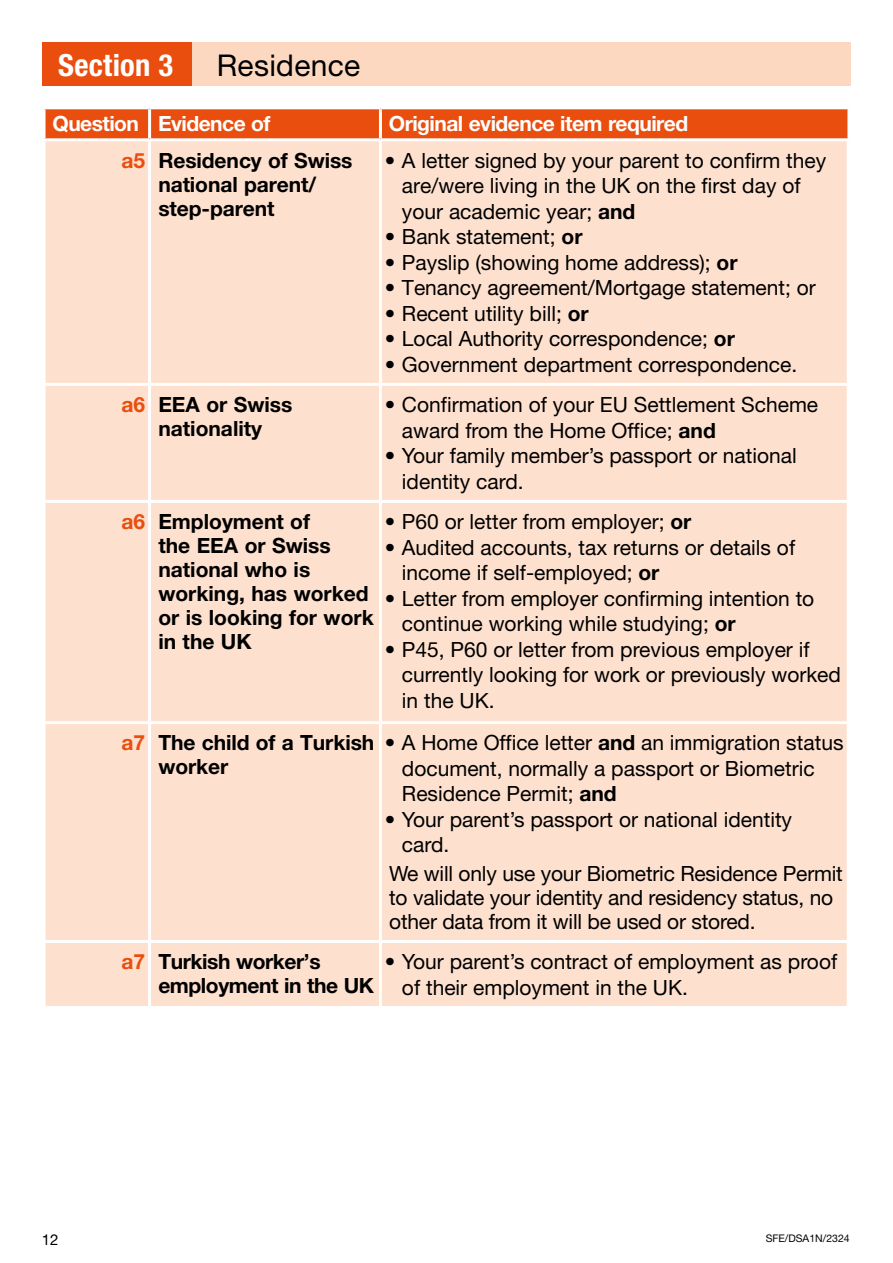
<style>
.page{position:relative;width:893px;height:1263px;background:#fff}
.page>*{position:absolute;margin:0;border:0;box-sizing:border-box;transform-origin:0 0}
.Section_header_1{font:700 condensed 30.6px "Helvetica Neue LT Std";letter-spacing:.01em;color:#fff}
.Section_header_2{font:30px "Helvetica Neue LT Std";letter-spacing:.01em;color:#000}
.Table_-_Bullet{font:21px/25.5px "Helvetica Neue LT Std";color:#000}
.t1{font:700 21px/24px "Helvetica Neue LT Std";color:#000}
.Table_contents_Hel_R{font:21px/24px "Helvetica Neue LT Std";letter-spacing:-.01em;color:#000}
.t2{font:700 21px "Helvetica Neue LT Std";letter-spacing:-.025em;color:#fff}
.t3{font:700 21px/24px "Helvetica Neue LT Std";letter-spacing:-.02em;color:#000}
.sub-section_number{font:700 21px "Helvetica Neue LT Std";color:#e94e0f}
.t4{font:15px "Helvetica Neue LT Std";color:#000}
.t5{font:10.5px "Helvetica Neue LT Std";color:#000}
.s1{font-weight:700}
</style>
<div class="page">
<div style="left:43px;top:43px;width:153px;height:43px;background:#e94e0f"></div>
<div style="left:192px;top:43px;width:658px;height:43px;background:#fcd8c1"></div>
<div style="left:46px;top:109px;width:801px;height:29px;background:#e94e0f"></div>
<div style="left:46px;top:141px;width:801px;height:865px;background:#fde0ce"></div>
<hr style="left:148px;top:109px;width:3px;height:29px;background:#fff">
<hr style="left:379px;top:109px;width:3px;height:29px;background:#fff">
<hr style="left:148px;top:141px;width:3px;height:242px;background:#fff">
<hr style="left:379px;top:141px;width:3px;height:242px;background:#fff">
<hr style="left:43px;top:383px;width:107px;height:3px;background:#fff">
<hr style="left:150px;top:383px;width:230px;height:3px;background:#fff">
<hr style="left:148px;top:386px;width:3px;height:114px;background:#fff">
<hr style="left:380px;top:383px;width:470px;height:3px;background:#fff">
<hr style="left:379px;top:386px;width:3px;height:114px;background:#fff">
<hr style="left:43px;top:500px;width:107px;height:3px;background:#fff">
<hr style="left:150px;top:500px;width:230px;height:3px;background:#fff">
<hr style="left:148px;top:503px;width:3px;height:218px;background:#fff">
<hr style="left:380px;top:500px;width:470px;height:3px;background:#fff">
<hr style="left:379px;top:503px;width:3px;height:218px;background:#fff">
<hr style="left:43px;top:721px;width:107px;height:3px;background:#fff">
<hr style="left:150px;top:721px;width:230px;height:3px;background:#fff">
<hr style="left:148px;top:724px;width:3px;height:216px;background:#fff">
<hr style="left:380px;top:721px;width:470px;height:3px;background:#fff">
<hr style="left:379px;top:724px;width:3px;height:216px;background:#fff">
<hr style="left:43px;top:940px;width:107px;height:3px;background:#fff">
<hr style="left:150px;top:940px;width:230px;height:3px;background:#fff">
<hr style="left:148px;top:943px;width:3px;height:63px;background:#fff">
<hr style="left:380px;top:940px;width:470px;height:3px;background:#fff">
<hr style="left:379px;top:943px;width:3px;height:63px;background:#fff">
<h1 class="Section_header_1" style="left:58px;top:46px;width:116px">Section 3</h1>
<h2 class="Section_header_2" style="left:217px;top:47px;width:145px">Residence</h2>
<p class="t2" style="left:53px;top:111px;width:88px">Question</p>
<p class="t2" style="left:158px;top:111px;width:114px">Evidence of</p>
<p class="t2" style="left:389px;top:111px;width:301px">Original evidence item required</p>
<p class="sub-section_number" style="left:121px;top:147px;width:25px">a5</p>
<p class="t1" style="left:158px;top:148px;width:196px">Residency of Swiss national parent/ step-parent</p>
<p class="Table_-_Bullet" style="left:402px;top:147px;width:426px;text-indent:-17px">• A letter signed by your parent to confirm they are/were living in the UK on the first day of your academic year; <span class="s1">and</span></p>
<p class="Table_-_Bullet" style="left:385px;top:224px;width:199px">• Bank statement; <span class="s1">or</span></p>
<p class="Table_-_Bullet" style="left:385px;top:249px;width:354px">• Payslip (showing home address); <span class="s1">or</span></p>
<p class="Table_-_Bullet" style="left:385px;top:275px;width:432px">• Tenancy agreement/Mortgage statement; or</p>
<p class="Table_-_Bullet" style="left:385px;top:300px;width:205px">• Recent utility bill; <span class="s1">or</span></p>
<p class="Table_-_Bullet" style="left:385px;top:326px;width:351px">• Local Authority correspondence; <span class="s1">or</span></p>
<p class="Table_-_Bullet" style="left:385px;top:351px;width:414px">• Government department correspondence.</p>
<p class="sub-section_number" style="left:121px;top:392px;width:25px">a6</p>
<p class="t1" style="left:158px;top:392px;width:136px">EEA or Swiss nationality</p>
<p class="Table_-_Bullet" style="left:402px;top:392px;width:418px;text-indent:-17px">• Confirmation of your EU Settlement Scheme award from the Home Office; <span class="s1">and</span></p>
<p class="Table_-_Bullet" style="left:402px;top:443px;width:396px;text-indent:-17px">• Your family member’s passport or national identity card.</p>
<p class="sub-section_number" style="left:121px;top:509px;width:25px">a6</p>
<p class="t1" style="left:158px;top:509px;width:217px">Employment of<br>the EEA or Swiss national who is working, has worked or is looking for work in the UK</p>
<p class="Table_-_Bullet" style="left:385px;top:509px;width:308px">• P60 or letter from employer; <span class="s1">or</span></p>
<p class="Table_-_Bullet" style="left:402px;top:534px;width:395px;text-indent:-17px">• Audited accounts, tax returns or details of income if self-employed; <span class="s1">or</span></p>
<p class="Table_-_Bullet" style="left:402px;top:585px;width:414px;text-indent:-17px">• Letter from employer confirming intention to continue working while studying; <span class="s1">or</span></p>
<p class="Table_-_Bullet" style="left:402px;top:636px;width:441px;text-indent:-17px">• P45, P60 or letter from previous employer if currently looking for work or previously worked in the UK.</p>
<p class="sub-section_number" style="left:121px;top:730px;width:25px">a7</p>
<p class="t1" style="left:158px;top:730px;width:217px">The child of a Turkish worker</p>
<p class="Table_-_Bullet" style="left:402px;top:730px;width:443px;text-indent:-17px">• A Home Office letter <span class="s1">and</span> an immigration status document, normally a passport or Biometric<br>Residence Permit; <span class="s1">and</span></p>
<p class="Table_-_Bullet" style="left:402px;top:806px;width:392px;text-indent:-17px">• Your parent’s passport or national identity card.</p>
<p class="Table_contents_Hel_R" style="left:389px;top:861px;width:455px">We will only use your Biometric Residence Permit to validate your identity and residency status, no other data from it will be used or stored.</p>
<p class="sub-section_number" style="left:121px;top:949px;width:25px">a7</p>
<p class="t3" style="left:158px;top:949px;width:217px">Turkish worker’s employment in the UK</p>
<p class="Table_-_Bullet" style="left:402px;top:949px;width:437px;text-indent:-17px">• Your parent’s contract of employment as proof of their employment in the UK.</p>
<p class="t4" style="left:42px;top:1231px;width:18px">12</p>
<p class="t5" style="left:766px;top:1232px;width:86px">SFE/DSA1N/2324</p>
</div>
